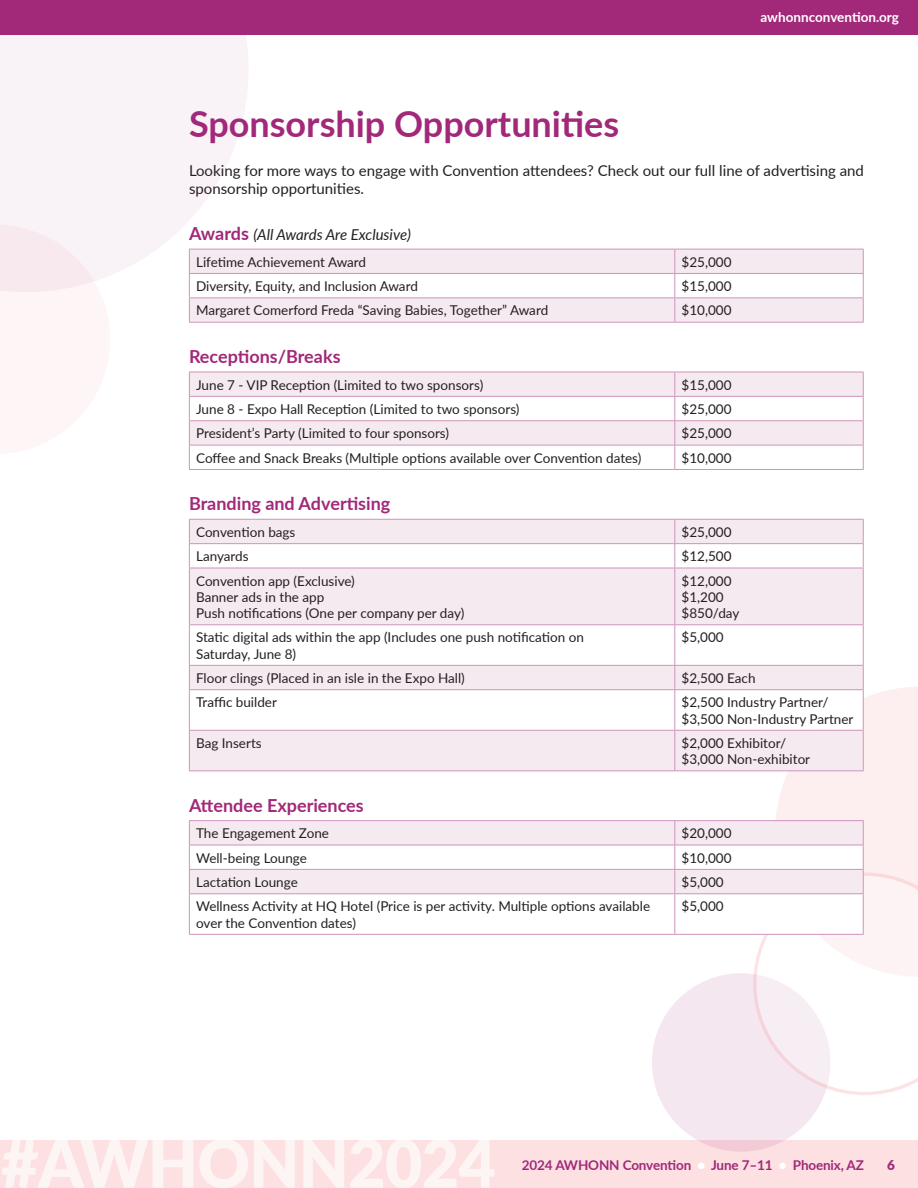
<style>
.page{position:relative;width:918px;height:1188px;background:#fff}
.page>*{position:absolute;margin:0;border:0;box-sizing:border-box;transform-origin:0 0}
.t1{font:700 36px "Lato";color:#a22879}
.t2{font:700 18px "Lato";color:#a22879}
.t3{font:15px/18px "Lato";color:#231f20}
.t4{font:italic 15px "Lato";color:#231f20}
.t5{font:13.5px/16.2px "Lato";color:#231f20}
.t6{font:700 13.5px "Lato";letter-spacing:-.01em;color:#a22879}
.t7{font:700 13.5px "Lato";color:#fff}
.t8{font:900 13.5px "Lato";color:#a22879}
.s1{font-weight:700;font-style:normal;font-size:18px;color:#a22879}
.s2{font-weight:900;color:#fff}
</style>
<div class="page">
<div style="left:0;top:0;width:918px;height:35px;background:#a22879"></div>
<div style="left:0;top:1140px;width:918px;height:48px;background:#fce0e2"></div>
<div style="left:652px;top:973px;width:178px;height:179px;background:#f4e7f0;border-radius:50%"></div>
<svg style="left:189px;top:249px;width:675px;height:73px"></svg>
<hr style="left:189px;top:322px;width:486px;height:1px;background:#cf93bc">
<hr style="left:675px;top:322px;width:189px;height:1px;background:#cf93bc">
<svg style="left:189px;top:372px;width:675px;height:97px"></svg>
<hr style="left:189px;top:469px;width:486px;height:1px;background:#cf93bc">
<hr style="left:675px;top:469px;width:189px;height:1px;background:#cf93bc">
<div style="left:190px;top:520px;width:673px;height:250px;background:#f6eaf1"></div>
<svg style="left:190px;top:544px;width:673px;height:186px"></svg>
<hr style="left:189px;top:519px;width:486px;height:1px;background:#cf93bc">
<hr style="left:675px;top:519px;width:189px;height:1px;background:#cf93bc">
<hr style="left:189px;top:543px;width:486px;height:1px;background:#cf93bc">
<svg style="left:189px;top:520px;width:1px;height:48px"></svg>
<hr style="left:675px;top:543px;width:189px;height:1px;background:#cf93bc">
<svg style="left:674px;top:520px;width:1px;height:48px"></svg>
<svg style="left:863px;top:520px;width:1px;height:48px"></svg>
<hr style="left:189px;top:568px;width:486px;height:1px;background:#cf93bc">
<hr style="left:189px;top:568px;width:1px;height:56px;background:#cf93bc">
<hr style="left:675px;top:568px;width:189px;height:1px;background:#cf93bc">
<hr style="left:674px;top:568px;width:1px;height:56px;background:#cf93bc">
<hr style="left:863px;top:568px;width:1px;height:56px;background:#cf93bc">
<hr style="left:189px;top:624px;width:486px;height:1px;background:#cf93bc">
<hr style="left:189px;top:625px;width:1px;height:40px;background:#cf93bc">
<hr style="left:675px;top:624px;width:189px;height:1px;background:#cf93bc">
<hr style="left:674px;top:625px;width:1px;height:40px;background:#cf93bc">
<hr style="left:863px;top:625px;width:1px;height:40px;background:#cf93bc">
<hr style="left:189px;top:665px;width:486px;height:1px;background:#cf93bc">
<svg style="left:189px;top:666px;width:1px;height:23px"></svg>
<hr style="left:675px;top:665px;width:189px;height:1px;background:#cf93bc">
<svg style="left:674px;top:666px;width:1px;height:23px"></svg>
<hr style="left:189px;top:689px;width:486px;height:1px;background:#cf93bc">
<hr style="left:189px;top:690px;width:1px;height:40px;background:#cf93bc">
<hr style="left:675px;top:689px;width:189px;height:1px;background:#cf93bc">
<hr style="left:674px;top:690px;width:1px;height:40px;background:#cf93bc">
<hr style="left:189px;top:730px;width:486px;height:1px;background:#cf93bc">
<hr style="left:189px;top:731px;width:1px;height:39px;background:#cf93bc">
<hr style="left:189px;top:770px;width:486px;height:1px;background:#cf93bc">
<hr style="left:675px;top:730px;width:189px;height:1px;background:#cf93bc">
<hr style="left:674px;top:731px;width:1px;height:39px;background:#cf93bc">
<hr style="left:675px;top:770px;width:189px;height:1px;background:#cf93bc">
<svg style="left:190px;top:821px;width:563px;height:24px;background:#f4e7ef"></svg>
<svg style="left:190px;top:846px;width:563px;height:88px"></svg>
<hr style="left:189px;top:820px;width:486px;height:1px;background:#cf93bc">
<hr style="left:675px;top:820px;width:189px;height:1px;background:#cf93bc">
<hr style="left:189px;top:845px;width:486px;height:1px;background:#cf93bc">
<hr style="left:675px;top:845px;width:189px;height:1px;background:#cf93bc">
<hr style="left:189px;top:869px;width:486px;height:1px;background:#cf93bc">
<svg style="left:189px;top:821px;width:1px;height:72px"></svg>
<hr style="left:675px;top:869px;width:189px;height:1px;background:#cf93bc">
<svg style="left:674px;top:821px;width:1px;height:72px"></svg>
<svg style="left:753px;top:666px;width:165px;height:429px"></svg>
<hr style="left:189px;top:893px;width:486px;height:1px;background:#cf93bc">
<hr style="left:189px;top:894px;width:1px;height:40px;background:#cf93bc">
<hr style="left:675px;top:893px;width:189px;height:1px;background:#cf93bc">
<hr style="left:674px;top:894px;width:1px;height:40px;background:#cf93bc">
<hr style="left:863px;top:894px;width:1px;height:40px;background:#cf93bc">
<hr style="left:189px;top:934px;width:486px;height:1px;background:#cf93bc">
<hr style="left:675px;top:934px;width:189px;height:1px;background:#cf93bc">
<svg style="left:0;top:35px;width:249px;height:257px;fill:#f9f2f7"></svg>
<p class="t7" style="left:761px;top:7px;width:140px">awhonnconvention.org</p>
<h1 class="t1" style="left:189px;top:97px;width:432px">Sponsorship Opportunities</h1>
<p class="t3" style="left:189px;top:161px;width:676px">Looking for more ways to engage with Convention attendees? Check out our full line of advertising and sponsorship opportunities.</p>
<p class="t4" style="left:189px;top:224px;width:223px"><span class="s1">Awards</span> (All Awards Are Exclusive)</p>
<p class="t5" style="left:196px;top:253px;width:172px">Lifetime Achievement Award</p>
<p class="t5" style="left:682px;top:253px;width:52px">$25,000</p>
<p class="t5" style="left:196px;top:278px;width:223px">Diversity, Equity, and Inclusion Award</p>
<p class="t5" style="left:682px;top:278px;width:52px">$15,000</p>
<p class="t5" style="left:196px;top:302px;width:354px">Margaret Comerford Freda “Saving Babies, Together” Award</p>
<p class="t5" style="left:682px;top:302px;width:52px">$10,000</p>
<h2 class="t2" style="left:189px;top:343px;width:153px">Receptions/Breaks</h2>
<p class="t5" style="left:196px;top:376px;width:289px">June 7 - VIP Reception (Limited to two sponsors)</p>
<p class="t5" style="left:682px;top:376px;width:52px">$15,000</p>
<p class="t5" style="left:196px;top:400px;width:325px">June 8 - Expo Hall Reception (Limited to two sponsors)</p>
<p class="t5" style="left:682px;top:400px;width:52px">$25,000</p>
<p class="t5" style="left:196px;top:425px;width:255px">President’s Party (Limited to four sponsors)</p>
<p class="t5" style="left:682px;top:425px;width:52px">$25,000</p>
<p class="t5" style="left:196px;top:449px;width:447px">Coffee and Snack Breaks (Multiple options available over Convention dates)</p>
<p class="t5" style="left:682px;top:449px;width:52px">$10,000</p>
<h2 class="t2" style="left:189px;top:490px;width:203px">Branding and Advertising</h2>
<p class="t5" style="left:196px;top:523px;width:101px">Convention bags</p>
<p class="t5" style="left:682px;top:523px;width:52px">$25,000</p>
<p class="t5" style="left:196px;top:548px;width:54px">Lanyards</p>
<p class="t5" style="left:682px;top:548px;width:52px">$12,500</p>
<p class="t5" style="left:196px;top:572px;width:270px">Convention app (Exclusive)<br>Banner ads in the app<br>Push notifications (One per company per day)</p>
<p class="t5" style="left:682px;top:572px;width:59px">$12,000 $1,200 $850/day</p>
<p class="t5" style="left:196px;top:629px;width:389px">Static digital ads within the app (Includes one push notification on<br>Saturday, June 8)</p>
<p class="t5" style="left:682px;top:629px;width:44px">$5,000</p>
<p class="t5" style="left:196px;top:669px;width:270px">Floor clings (Placed in an isle in the Expo Hall)</p>
<p class="t5" style="left:682px;top:669px;width:76px">$2,500 Each</p>
<p class="t5" style="left:196px;top:694px;width:82px">Traffic builder</p>
<p class="t5" style="left:682px;top:694px;width:173px">$2,500 Industry Partner/ $3,500 Non-Industry Partner</p>
<p class="t5" style="left:196px;top:734px;width:67px">Bag Inserts</p>
<p class="t5" style="left:682px;top:734px;width:130px">$2,000 Exhibitor/ $3,000 Non-exhibitor</p>
<h2 class="t2" style="left:189px;top:792px;width:176px">Attendee Experiences</h2>
<p class="t5" style="left:196px;top:825px;width:134px">The Engagement Zone</p>
<p class="t5" style="left:682px;top:825px;width:52px">$20,000</p>
<p class="t5" style="left:196px;top:849px;width:112px">Well-being Lounge</p>
<p class="t5" style="left:682px;top:849px;width:52px">$10,000</p>
<p class="t5" style="left:196px;top:873px;width:103px">Lactation Lounge</p>
<p class="t5" style="left:682px;top:873px;width:44px">$5,000</p>
<p class="t5" style="left:196px;top:898px;width:456px">Wellness Activity at HQ Hotel (Price is per activity. Multiple options available over the Convention dates)</p>
<p class="t5" style="left:682px;top:898px;width:44px">$5,000</p>
<p class="t6" style="left:522px;top:1155px;width:344px">2024 AWHONN Convention <span class="s2">•</span> June 7–11 <span class="s2">•</span> Phoenix, AZ</p>
<p class="t8" style="left:887px;top:1155px;width:9px">6</p>
</div>
